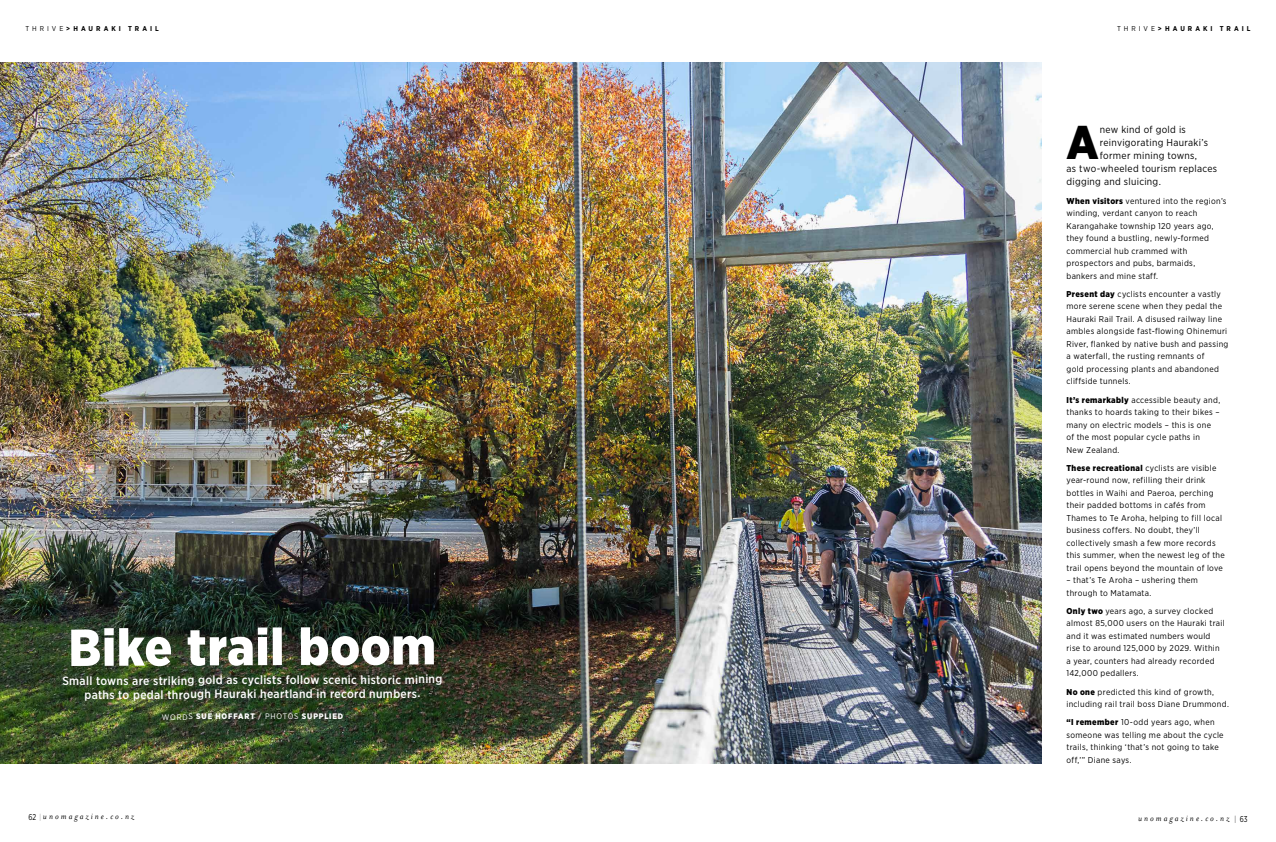
<style>
.page{position:relative;width:1276px;height:842px;background:#fff}
.page>*{position:absolute;margin:0;border:0;box-sizing:border-box;transform-origin:0 0}
.t1{font:900 52px "Gotham Narrow";letter-spacing:.01em;color:#fff}
.t2{font:900 47.1px "Gotham Narrow";color:#000}
.t3{font:500 12px "Gotham Narrow";letter-spacing:.02em;color:#fff}
.t4{font:10px "Gotham Narrow";letter-spacing:.03em;color:#000}
.t5{font:italic 10px "Mrs Eaves OT";letter-spacing:.205em;color:#000}
.t6{font:8.5px/12.5px "Gotham Narrow";letter-spacing:.035em;color:#000}
.t7{font:900 8px "Gotham Narrow";letter-spacing:.1em;color:#fff}
.t8{font:700 7px "Gotham Narrow";letter-spacing:.425em;color:#000}
.s1{font-weight:400}
.s2{font-weight:900}
</style>
<div class="page">
<img style="left:0;top:62px;width:1041px;height:701px">
<p class="t8" style="left:26px;top:24px;width:135px"><span class="s1">THRIVE</span>&gt;HAURAKI TRAIL</p>
<p class="t8" style="left:1117px;top:24px;width:135px"><span class="s1">THRIVE</span>&gt;HAURAKI TRAIL</p>
<h1 class="t1" style="left:69px;top:613px;width:369px">Bike trail boom</h1>
<h3 class="t3" style="left:84px;top:686px;width:338px">paths to pedal through Hauraki heartland in record numbers.</h3>
<p class="t7" style="left:162px;top:711px;width:183px"><span class="s1">WORDS</span> SUE HOFFART <span class="s1">/ PHOTOS</span> SUPPLIED</p>
<h3 class="t3" style="left:62px;top:672px;width:381px">Small towns are striking gold as cyclists follow scenic historic mining</h3>
<h2 class="t2" style="left:1066px;top:112px;width:34px">A</h2>
<p class="t4" style="left:1099px;top:124px;width:88px">new kind of gold is</p>
<p class="t4" style="left:1099px;top:137px;width:110px">reinvigorating Hauraki’s</p>
<p class="t4" style="left:1099px;top:150px;width:99px">former mining towns,</p>
<p class="t4" style="left:1066px;top:163px;width:152px">as two-wheeled tourism replaces</p>
<p class="t4" style="left:1066px;top:176px;width:96px">digging and sluicing.</p>
<p class="t6" style="left:1066px;top:194px;width:162px"><span class="s2">When visitors</span> ventured into the region’s winding, verdant canyon to reach Karangahake township 120 years ago, they found a bustling, newly-formed commercial hub crammed with prospectors and pubs, barmaids, bankers and mine staff.</p>
<p class="t6" style="left:1066px;top:287px;width:163px"><span class="s2">Present day</span> cyclists encounter a vastly more serene scene when they pedal the Hauraki Rail Trail. A disused railway line ambles alongside fast-flowing Ohinemuri River, flanked by native bush and passing a waterfall, the rusting remnants of<br>gold processing plants and abandoned cliffside tunnels.</p>
<p class="t6" style="left:1066px;top:393px;width:155px"><span class="s2">It’s remarkably</span> accessible beauty and, thanks to hoards taking to their bikes – many on electric models – this is one of the most popular cycle paths in<br>New Zealand.</p>
<p class="t6" style="left:1066px;top:461px;width:160px"><span class="s2">These recreational</span> cyclists are visible year-round now, refilling their drink bottles in Waihi and Paeroa, perching their padded bottoms in cafés from Thames to Te Aroha, helping to fill local business coffers. No doubt, they’ll collectively smash a few more records this summer, when the newest leg of the trail opens beyond the mountain of love</p>
<p class="t6" style="left:1066px;top:574px;width:133px">– that’s Te Aroha – ushering them through to Matamata.</p>
<p class="t6" style="left:1066px;top:604px;width:160px"><span class="s2">Only two</span> years ago, a survey clocked almost 85,000 users on the Hauraki trail and it was estimated numbers would rise to around 125,000 by 2029. Within a year, counters had already recorded 142,000 pedallers.</p>
<p class="t6" style="left:1066px;top:685px;width:164px"><span class="s2">No one</span> predicted this kind of growth, including rail trail boss Diane Drummond.</p>
<p class="t6" style="left:1066px;top:716px;width:159px"><span class="s2">“I remember</span> 10-odd years ago, when someone was telling me about the cycle trails, thinking ‘that’s not going to take off,’” Diane says.</p>
<p class="t5" style="left:28px;top:811px;width:107px"><sub>62</sub> <sub>|</sub>unomagazine.co.nz</p>
<p class="t5" style="left:1138px;top:813px;width:111px">unomagazine.co.nz <sub>|</sub> <sub>63</sub></p>
</div>
